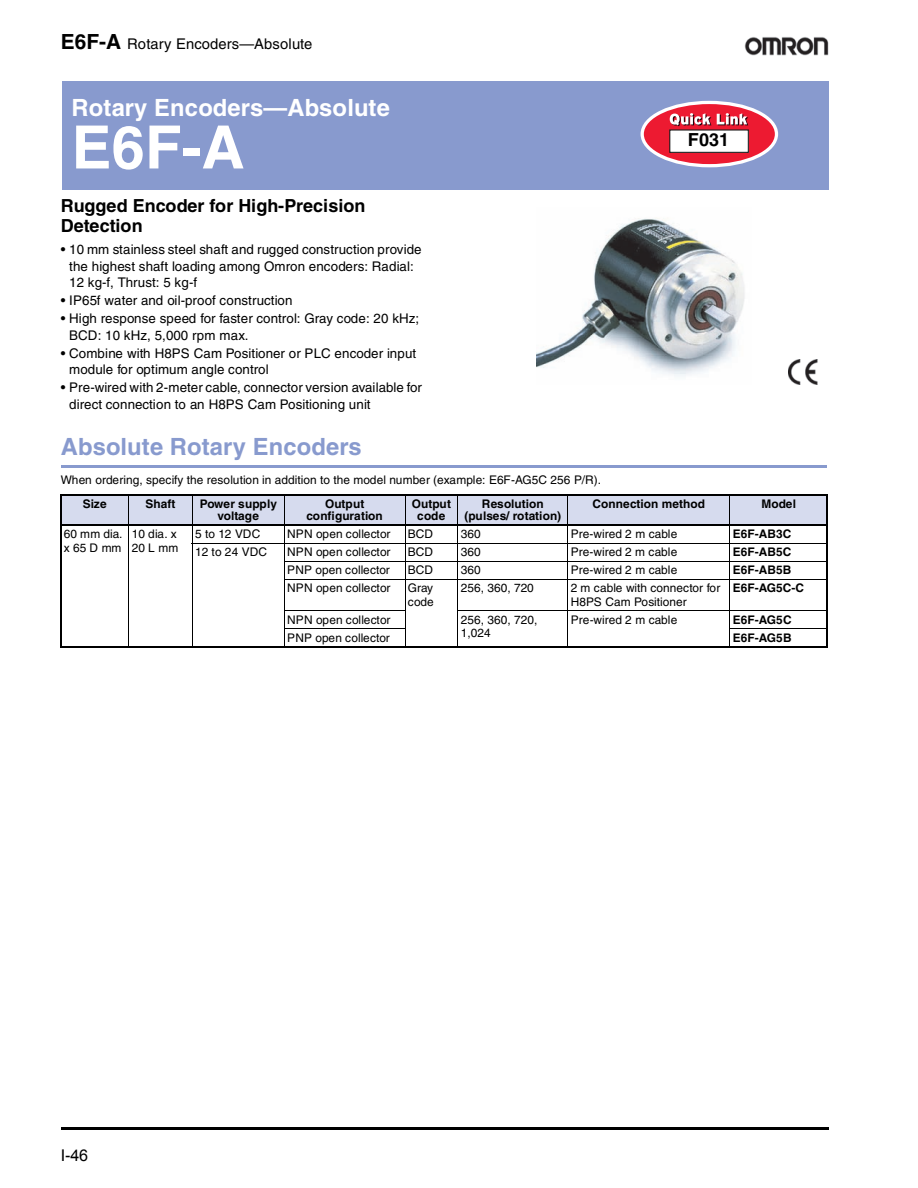
<style>
.page{position:relative;width:918px;height:1188px;background:#fff}
.page>*{position:absolute;margin:0;border:0;box-sizing:border-box;transform-origin:0 0}
.t1{font:700 59.7px "Helvetica";color:#fff}
.t2{font:700 23.7px "Helvetica";letter-spacing:.005em;color:#fff}
.t3{font:700 23.7px "Helvetica";letter-spacing:.005em;color:#889ace}
.t4{font:700 18px/19.5px "Helvetica";letter-spacing:.005em;color:#000}
.t5{font:16.2px "Helvetica";color:#000}
.t6{font:14.7px "Helvetica";letter-spacing:.005em;color:#000}
.t7{font:13.35px/16.5px "Helvetica";letter-spacing:.01em;color:#000}
.t8{font:11.85px/13.6px "Helvetica";letter-spacing:.005em;color:#000}
.t9{font:700 11.85px/11.9px "Helvetica";color:#000;text-align:center}
.s1{font-weight:700;font-size:20.85px}
.s2{font-family:"Arial"}
</style>
<div class="page">
<img style="left:744px;top:37px;width:85px;height:18px">
<hr style="left:61px;top:1127px;width:768px;height:3px;background:#000">
<hr style="left:62px;top:465px;width:765px;height:3px;background:#889ace">
<div style="left:62px;top:81px;width:767px;height:108px;background:#889ace"></div>
<svg style="left:641px;top:101px;width:137px;height:66px"></svg>
<div style="left:670px;top:130px;width:78px;height:22px;background:#fff"></div>
<div style="left:669px;top:129px;width:80px;height:24px;border:1px solid #231f20"></div>
<img style="left:788px;top:359px;width:30px;height:25px">
<img style="left:536px;top:218px;width:209px;height:158px">
<div style="left:61px;top:495px;width:68px;height:30px;background:#d6dbee"></div>
<div style="left:129px;top:495px;width:63px;height:30px;background:#d6dbee"></div>
<div style="left:192px;top:495px;width:92px;height:30px;background:#d6dbee"></div>
<div style="left:284px;top:495px;width:121px;height:30px;background:#d6dbee"></div>
<div style="left:405px;top:495px;width:53px;height:30px;background:#d6dbee"></div>
<div style="left:458px;top:495px;width:110px;height:30px;background:#d6dbee"></div>
<div style="left:568px;top:495px;width:162px;height:30px;background:#d6dbee"></div>
<div style="left:730px;top:495px;width:97px;height:30px;background:#d6dbee"></div>
<hr style="left:60px;top:496px;width:2px;height:150px;background:#000">
<hr style="left:129px;top:495px;width:1px;height:153px;background:#000">
<hr style="left:192px;top:495px;width:1px;height:153px;background:#000">
<hr style="left:284px;top:495px;width:1px;height:153px;background:#000">
<hr style="left:405px;top:495px;width:1px;height:153px;background:#000">
<hr style="left:458px;top:495px;width:1px;height:153px;background:#000">
<hr style="left:567px;top:495px;width:1px;height:153px;background:#000">
<hr style="left:729px;top:495px;width:1px;height:153px;background:#000">
<hr style="left:827px;top:496px;width:1px;height:150px;background:#000">
<hr style="left:60px;top:495px;width:768px;height:1px;background:#000">
<hr style="left:60px;top:525px;width:768px;height:1px;background:#000">
<hr style="left:192px;top:543px;width:636px;height:1px;background:#000">
<hr style="left:284px;top:561px;width:544px;height:1px;background:#000">
<hr style="left:284px;top:579px;width:544px;height:1px;background:#000">
<hr style="left:284px;top:611px;width:121px;height:1px;background:#000">
<hr style="left:458px;top:611px;width:370px;height:1px;background:#000">
<hr style="left:284px;top:629px;width:121px;height:1px;background:#000">
<hr style="left:729px;top:629px;width:99px;height:1px;background:#000">
<hr style="left:60px;top:646px;width:768px;height:2px;background:#000">
<p class="t6" style="left:61px;top:39px;width:253px"><span class="s1">E6F-A</span> Rotary Encoders—Absolute</p>
<h2 class="t2" style="left:72px;top:99px;width:320px">Rotary Encoders—Absolute</h2>
<h1 class="t1" style="left:72px;top:126px;width:175px">E6F-A</h1>
<h3 class="t4" style="left:688px;top:132px;width:43px">F031</h3>
<h3 class="t4" style="left:61px;top:198px;width:306px">Rugged Encoder for High-Precision<br>Detection</h3>
<p class="t7" style="left:69px;top:242px;width:354px;text-indent:-8px">• 10 mm stainless steel shaft and rugged construction provide the highest shaft loading among Omron encoders: Radial:<br>12 kg-f, Thrust: 5 kg-f</p>
<p class="t7" style="left:61px;top:294px;width:233px">• IP65f water and oil-proof construction</p>
<p class="t7" style="left:69px;top:312px;width:352px;text-indent:-8px">• High response speed for faster control: Gray code: 20 kHz;<br>BCD: 10 kHz, 5,000 rpm max.</p>
<p class="t7" style="left:69px;top:346px;width:349px;text-indent:-8px">• Combine with H8PS Cam Positioner or PLC encoder input module for optimum angle control</p>
<p class="t7" style="left:69px;top:381px;width:354px;text-indent:-8px">• Pre-wired with 2-meter cable, connector version available for direct connection to an H8PS Cam Positioning unit</p>
<h2 class="t3" style="left:61px;top:438px;width:302px">Absolute Rotary Encoders</h2>
<p class="t8" style="left:61px;top:474px;width:542px">When ordering, specify the resolution in addition to the model number (example: E6F-AG5C 256 P/R).</p>
<p class="t9" style="left:83px;top:499px;width:25px">Size</p>
<p class="t9" style="left:145px;top:499px;width:31px">Shaft</p>
<p class="t9" style="left:200px;top:499px;width:79px">Power supply voltage</p>
<p class="t9" style="left:306px;top:499px;width:78px">Output configuration</p>
<p class="t9" style="left:412px;top:499px;width:41px">Output code</p>
<p class="t9" style="left:464px;top:499px;width:98px">Resolution (pulses/ rotation)</p>
<p class="t9" style="left:593px;top:499px;width:114px">Connection method</p>
<p class="t9" style="left:761px;top:499px;width:36px">Model</p>
<p class="t8" style="left:64px;top:528px;width:60px">60 mm dia. x 65 D mm</p>
<p class="t8" style="left:132px;top:528px;width:48px">10 dia. x<br>20 L mm</p>
<p class="t8" style="left:195px;top:528px;width:67px">5 to 12 VDC</p>
<p class="t8" style="left:287px;top:528px;width:105px">NPN open collector</p>
<p class="t8" style="left:408px;top:528px;width:27px">BCD</p>
<p class="t8" style="left:461px;top:528px;width:21px">360</p>
<p class="t8" style="left:571px;top:528px;width:108px">Pre-wired 2 m cable</p>
<p class="t9" style="left:733px;top:529px;width:60px">E6F-AB3C</p>
<p class="t8" style="left:195px;top:546px;width:73px">12 to 24 VDC</p>
<p class="t8" style="left:287px;top:546px;width:105px">NPN open collector</p>
<p class="t8" style="left:408px;top:546px;width:27px">BCD</p>
<p class="t8" style="left:461px;top:546px;width:21px">360</p>
<p class="t8" style="left:571px;top:546px;width:108px">Pre-wired 2 m cable</p>
<p class="t9" style="left:733px;top:547px;width:60px">E6F-AB5C</p>
<p class="t8" style="left:287px;top:564px;width:104px">PNP open collector</p>
<p class="t8" style="left:408px;top:564px;width:27px">BCD</p>
<p class="t8" style="left:461px;top:564px;width:21px">360</p>
<p class="t8" style="left:571px;top:564px;width:108px">Pre-wired 2 m cable</p>
<p class="t9" style="left:733px;top:565px;width:60px">E6F-AB5B</p>
<p class="t8" style="left:287px;top:582px;width:105px">NPN open collector</p>
<p class="t8" style="left:408px;top:582px;width:28px">Gray code</p>
<p class="t8" style="left:461px;top:582px;width:75px">256, 360, 720</p>
<p class="t8" style="left:571px;top:582px;width:151px">2 m cable with connector for<br>H8PS Cam Positioner</p>
<p class="t9" style="left:733px;top:583px;width:73px">E6F-AG5C-C</p>
<p class="t8" style="left:287px;top:614px;width:105px">NPN open collector</p>
<p class="t8" style="left:461px;top:614px;width:78px">256, 360, 720,<br>1,024</p>
<p class="t8" style="left:571px;top:614px;width:108px">Pre-wired 2 m cable</p>
<p class="t9" style="left:733px;top:615px;width:60px">E6F-AG5C</p>
<p class="t8" style="left:287px;top:632px;width:104px">PNP open collector</p>
<p class="t9" style="left:733px;top:633px;width:60px">E6F-AG5B</p>
<p class="t5" style="left:61px;top:1149px;width:29px">I-<span class="s2">46</span></p>
</div>
